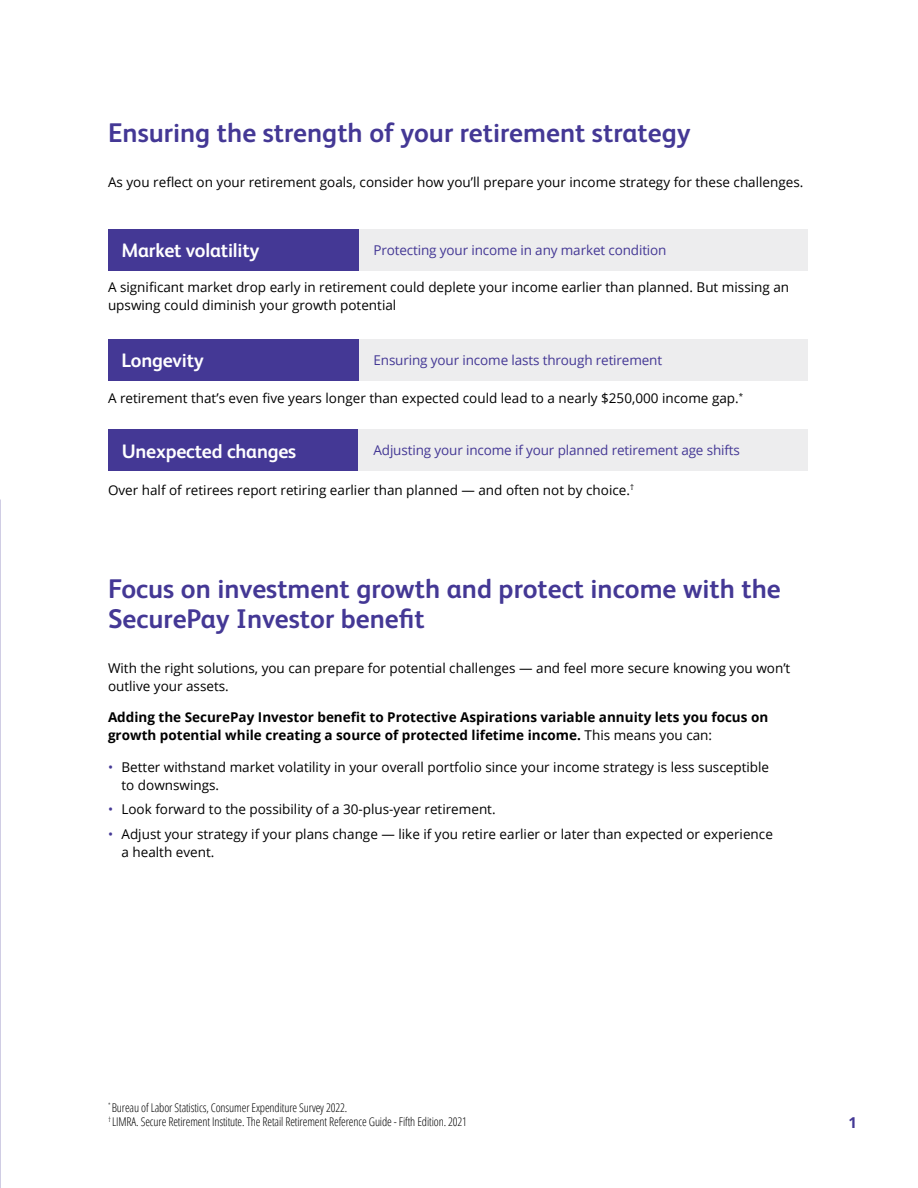
<style>
.page{position:relative;width:918px;height:1188px;background:#fff}
.page>*{position:absolute;margin:0;border:0;box-sizing:border-box;transform-origin:0 0}
.t1{font:700 27px/30px "FS Albert Pro";color:#443895}
.t2{font:700 19.5px "FS Albert Pro";letter-spacing:-.01em;color:#fff}
.t3{font:700 15px "Open Sans";color:#443895}
.t4{font:13.5px/18px "Open Sans";color:#000}
.t5{font:700 13.5px/18px "Open Sans";color:#000}
.t6{font:13.5px "Open Sans";letter-spacing:-.01em;color:#443895}
.t7{font:300 condensed 12px/13.5px "Open Sans";letter-spacing:-.01em;color:#000}
.s1{font-weight:400}
.s2{color:#443895}
</style>
<div class="page">
<div style="left:358px;top:229px;width:450px;height:41px;background:#ededee"></div>
<div style="left:108px;top:229px;width:251px;height:41px;background:#443895"></div>
<div style="left:358px;top:339px;width:450px;height:41px;background:#ededee"></div>
<div style="left:108px;top:339px;width:251px;height:41px;background:#443895"></div>
<div style="left:108px;top:430px;width:252px;height:41px;background:#443895"></div>
<div style="left:358px;top:430px;width:450px;height:41px;background:#ededee"></div>
<h1 class="t1" style="left:108px;top:117px;width:584px">Ensuring the strength of your retirement strategy</h1>
<p class="t4" style="left:108px;top:173px;width:697px">As you reflect on your retirement goals, consider how you’ll prepare your income strategy for these challenges.</p>
<h2 class="t2" style="left:121px;top:237px;width:140px">Market volatility</h2>
<p class="t6" style="left:374px;top:241px;width:295px">Protecting your income in any market condition</p>
<p class="t4" style="left:108px;top:278px;width:683px">A significant market drop early in retirement could deplete your income earlier than planned. But missing an upswing could diminish your growth potential</p>
<h2 class="t2" style="left:121px;top:347px;width:84px">Longevity</h2>
<p class="t6" style="left:374px;top:351px;width:290px">Ensuring your income lasts through retirement</p>
<p class="t4" style="left:108px;top:389px;width:637px">A retirement that’s even five years longer than expected could lead to a nearly $250,000 income gap.<sup>*</sup></p>
<h2 class="t2" style="left:122px;top:437px;width:176px">Unexpected changes</h2>
<p class="t6" style="left:374px;top:441px;width:368px">Adjusting your income if your planned retirement age shifts</p>
<p class="t4" style="left:108px;top:480px;width:527px">Over half of retirees report retiring earlier than planned — and often not by choice.<sup>†</sup></p>
<h1 class="t1" style="left:108px;top:572px;width:674px">Focus on investment growth and protect income with the<br>SecurePay Investor benefit</h1>
<p class="t4" style="left:108px;top:658px;width:684px">With the right solutions, you can prepare for potential challenges — and feel more secure knowing you won’t outlive your assets.</p>
<p class="t5" style="left:108px;top:708px;width:662px">Adding the SecurePay Investor benefit to Protective Aspirations variable annuity lets you focus on growth potential while creating a source of protected lifetime income. <span class="s1">This means you can:</span></p>
<p class="t4" style="left:122px;top:757px;width:649px;text-indent:-14px"><span class="s2">•</span> Better withstand market volatility in your overall portfolio since your income strategy is less susceptible to downswings.</p>
<p class="t4" style="left:108px;top:800px;width:389px"><span class="s2">•</span> Look forward to the possibility of a 30-plus-year retirement.</p>
<p class="t4" style="left:122px;top:825px;width:653px;text-indent:-14px"><span class="s2">•</span> Adjust your strategy if your plans change — like if you retire earlier or later than expected or experience a health event.</p>
<p class="t7" style="left:108px;top:1101px;width:360px"><sup>*</sup> Bureau of Labor Statistics, Consumer Expenditure Survey 2022.<br><sup>†</sup> LIMRA. Secure Retirement Institute. The Retail Retirement Reference Guide - Fifth Edition. 2021</p>
<p class="t3" style="left:848px;top:1112px;width:10px">1</p>
</div>
